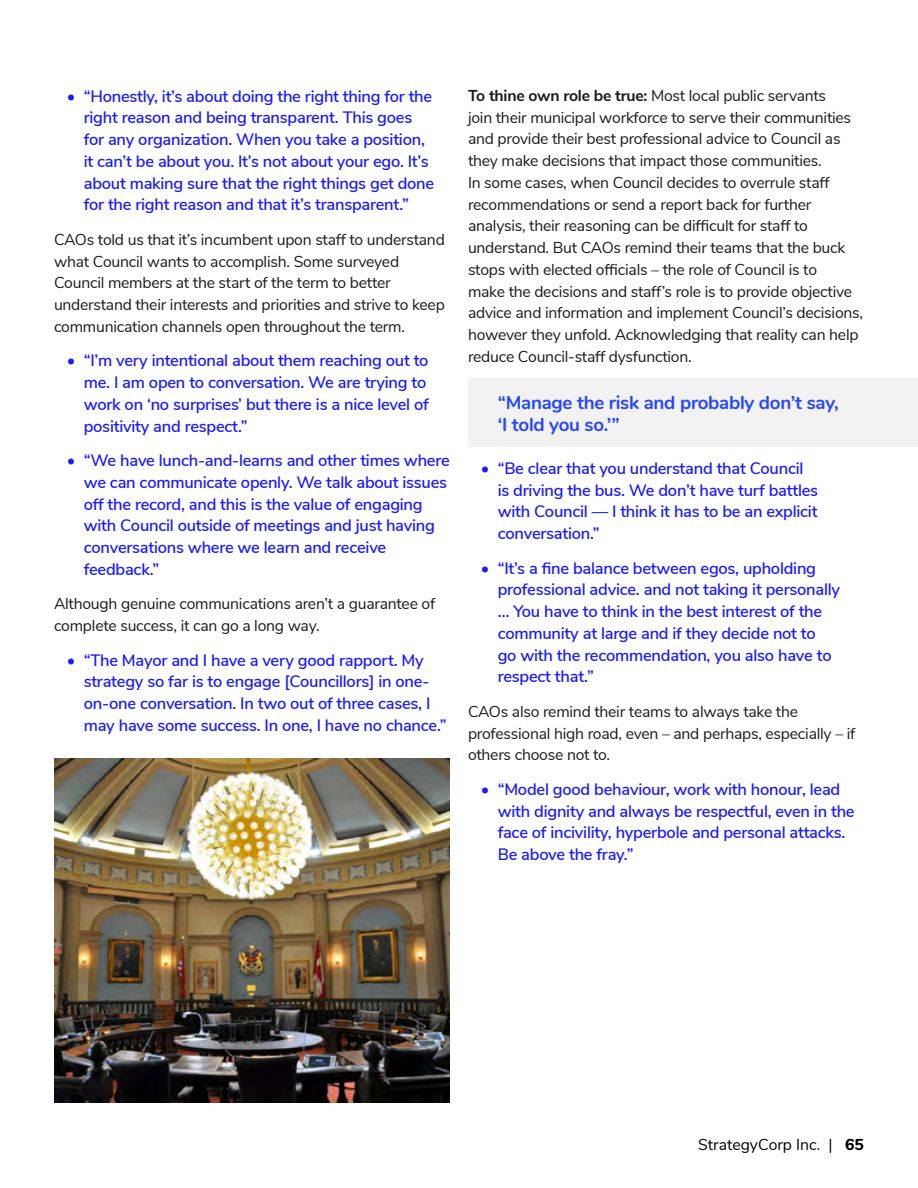
<style>
.page{position:relative;width:918px;height:1188px;background:#fff}
.page>*{position:absolute;margin:0;border:0;box-sizing:border-box;transform-origin:0 0}
.t1{font:700 18.75px/21.8px "Nunito";letter-spacing:-.015em;color:#2846fe}
.t2{font:600 16.5px/21.8px "Nunito Sans";letter-spacing:-.015em;color:#1a1aff}
.t3{font:15.75px/21.8px "Nunito Sans";letter-spacing:-.015em;color:#1a1a1a}
.t4{font:15.75px "Nunito";color:#000}
.s1{font-weight:700}
.s2{font-weight:800}
</style>
<div class="page">
<img style="left:54px;top:759px;width:396px;height:344px">
<div style="left:468px;top:378px;width:450px;height:68px;background:#f2f2f2"></div>
<p class="t2" style="left:84px;top:84px;width:352px;text-indent:-17px">• “Honestly, it’s about doing the right thing for the right reason and being transparent. This goes for any organization. When you take a position, it can’t be about you. It’s not about your ego. It’s about making sure that the right things get done for the right reason and that it’s transparent.”</p>
<p class="t3" style="left:54px;top:228px;width:392px">CAOs told us that it’s incumbent upon staff to understand what Council wants to accomplish. Some surveyed Council members at the start of the term to better understand their interests and priorities and strive to keep communication channels open throughout the term.</p>
<p class="t2" style="left:84px;top:349px;width:347px;text-indent:-17px">• “I’m very intentional about them reaching out to me. I am open to conversation. We are trying to work on ‘no surprises’ but there is a nice level of positivity and respect.”</p>
<p class="t2" style="left:84px;top:449px;width:368px;text-indent:-17px">• “We have lunch-and-learns and other times where we can communicate openly. We talk about issues off the record, and this is the value of engaging with Council outside of meetings and just having conversations where we learn and receive feedback.”</p>
<p class="t3" style="left:54px;top:592px;width:383px">Although genuine communications aren’t a guarantee of complete success, it can go a long way.</p>
<p class="t2" style="left:84px;top:648px;width:364px;text-indent:-17px">• “The Mayor and I have a very good rapport. My strategy so far is to engage [Councillors] in one&shy;on-one conversation. In two out of three cases, I may have some success. In one, I have no chance.”</p>
<p class="t3" style="left:468px;top:84px;width:397px"><span class="s1">To thine own role be true:</span> Most local public servants<br>join their municipal workforce to serve their communities and provide their best professional advice to Council as they make decisions that impact those communities.<br>In some cases, when Council decides to overrule staff recommendations or send a report back for further analysis, their reasoning can be difficult for staff to understand. But CAOs remind their teams that the buck stops with elected officials – the role of Council is to<br>make the decisions and staff’s role is to provide objective advice and information and implement Council’s decisions, however they unfold. Acknowledging that reality can help reduce Council-staff dysfunction.</p>
<p class="t1" style="left:498px;top:391px;width:343px">“Manage the risk and probably don’t say, ‘I told you so.’”</p>
<p class="t2" style="left:498px;top:456px;width:322px;text-indent:-17px">• “Be clear that you understand that Council is driving the bus. We don’t have turf battles with Council — I think it has to be an explicit conversation.”</p>
<p class="t2" style="left:498px;top:556px;width:344px;text-indent:-17px">• “It’s a fine balance between egos, upholding professional advice. and not taking it personally … You have to think in the best interest of the community at large and if they decide not to<br>go with the recommendation, you also have to respect that.”</p>
<p class="t3" style="left:468px;top:700px;width:389px">CAOs also remind their teams to always take the professional high road, even – and perhaps, especially – if others choose not to.</p>
<p class="t2" style="left:498px;top:777px;width:358px;text-indent:-17px">• “Model good behaviour, work with honour, lead with dignity and always be respectful, even in the face of incivility, hyperbole and personal attacks.<br>Be above the fray.”</p>
<p class="t4" style="left:698px;top:1133px;width:167px">StrategyCorp Inc. | <span class="s2">65</span></p>
</div>
